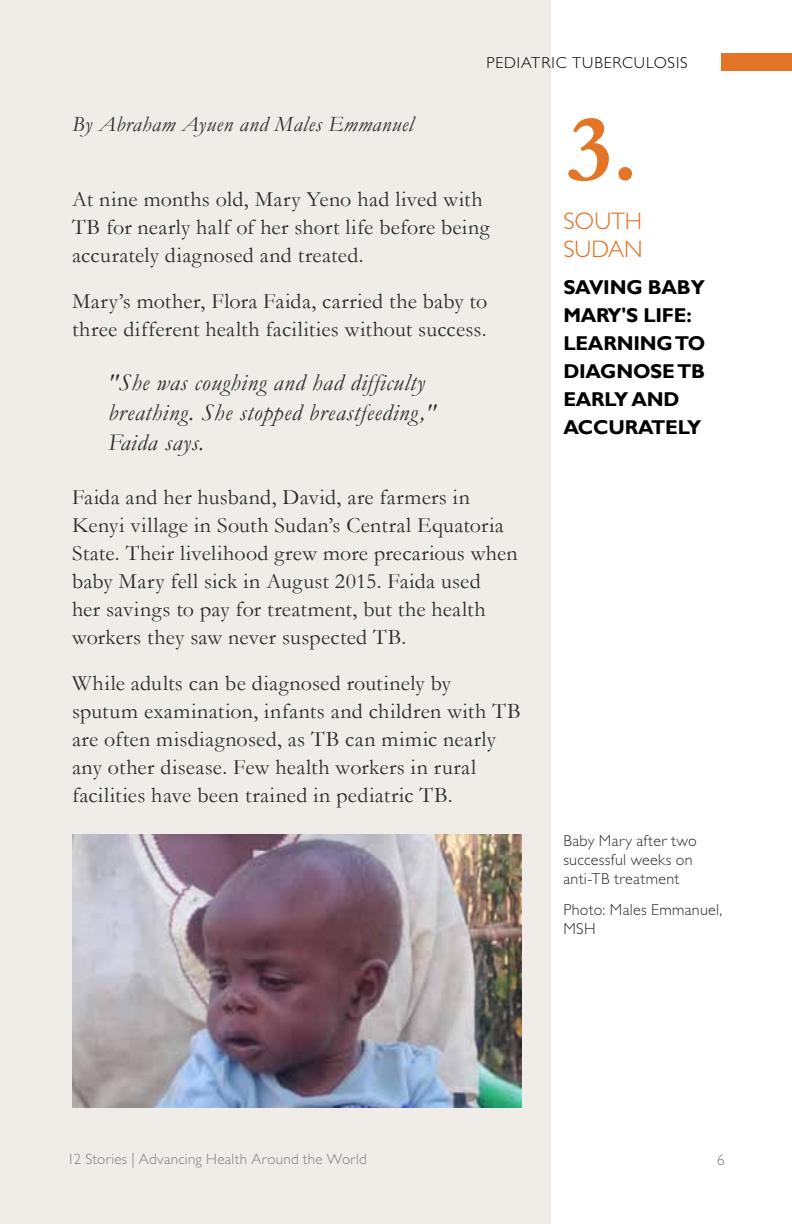
<style>
.page{position:relative;width:792px;height:1224px;background:#fff}
.page>*{position:absolute;margin:0;border:0;box-sizing:border-box;transform-origin:0 0}
.t1{font:700 96px "Garamond";color:#e47526}
.t2{font:italic 24px/30px "Garamond";letter-spacing:.03em;color:#2a2b2c}
.t3{font:300 24px/28px "Gill Sans Std";color:#e36f1e}
.t4{font:22px/28px "Garamond";letter-spacing:.015em;color:#2a2b2c}
.t5{font:italic 22px "Garamond";letter-spacing:.025em;color:#2a2b2c}
.t6{font:700 20px/28px "Gill Sans";letter-spacing:-.01em;color:#000}
.t7{font:300 16px/19.2px "Gill Sans Std";letter-spacing:.02em;color:#2a2b2c}
.t8{font:300 16px "Gill Sans Std";letter-spacing:.055em;color:#000}
.t9{font:300 16px "Gill Sans Std";color:#808083}
.t10{font:300 15px "Gill Sans Std";letter-spacing:.02em;color:#808083}
</style>
<div class="page">
<div style="left:0;top:0;width:550px;height:1224px;background:#f0ece7"></div>
<div style="left:721px;top:53px;width:71px;height:18px;background:#e47526"></div>
<img style="left:72px;top:835px;width:450px;height:273px">
<p class="t8" style="left:487px;top:54px;width:203px">PEDIATRIC TUBERCULOSIS</p>
<p class="t5" style="left:72px;top:110px;width:343px">By Abraham Ayuen and Males Emmanuel</p>
<p class="t4" style="left:72px;top:185px;width:419px">At nine months old, Mary Yeno had lived with<br>TB for nearly half of her short life before being accurately diagnosed and treated.</p>
<p class="t4" style="left:72px;top:287px;width:417px">Mary’s mother, Flora Faida, carried the baby to three different health facilities without success.</p>
<p class="t2" style="left:108px;top:367px;width:329px">"She was coughing and had difficulty breathing. She stopped breastfeeding,"<br>Faida says.</p>
<p class="t4" style="left:72px;top:483px;width:447px">Faida and her husband, David, are farmers in Kenyi village in South Sudan’s Central Equatoria State. Their livelihood grew more precarious when baby Mary fell sick in August 2015. Faida used<br>her savings to pay for treatment, but the health workers they saw never suspected TB.</p>
<p class="t4" style="left:72px;top:669px;width:450px">While adults can be diagnosed routinely by sputum examination, infants and children with TB are often misdiagnosed, as TB can mimic nearly any other disease. Few health workers in rural facilities have been trained in pediatric TB.</p>
<h1 class="t1" style="left:567px;top:84px;width:72px">3.</h1>
<p class="t3" style="left:563px;top:208px;width:81px">SOUTH<br>SUDAN</p>
<p class="t6" style="left:563px;top:274px;width:143px">SAVING BABY<br>MARY'S LIFE:<br>LEARNING TO<br>DIAGNOSE TB<br>EARLY AND<br>ACCURATELY</p>
<p class="t7" style="left:563px;top:831px;width:135px">Baby Mary after two successful weeks on anti-TB treatment</p>
<p class="t7" style="left:563px;top:900px;width:161px">Photo: Males Emmanuel,<br>MSH</p>
<p class="t10" style="left:67px;top:1150px;width:301px">12 Stories | Advancing Health Around the World</p>
<p class="t9" style="left:717px;top:1150px;width:9px">6</p>
</div>
